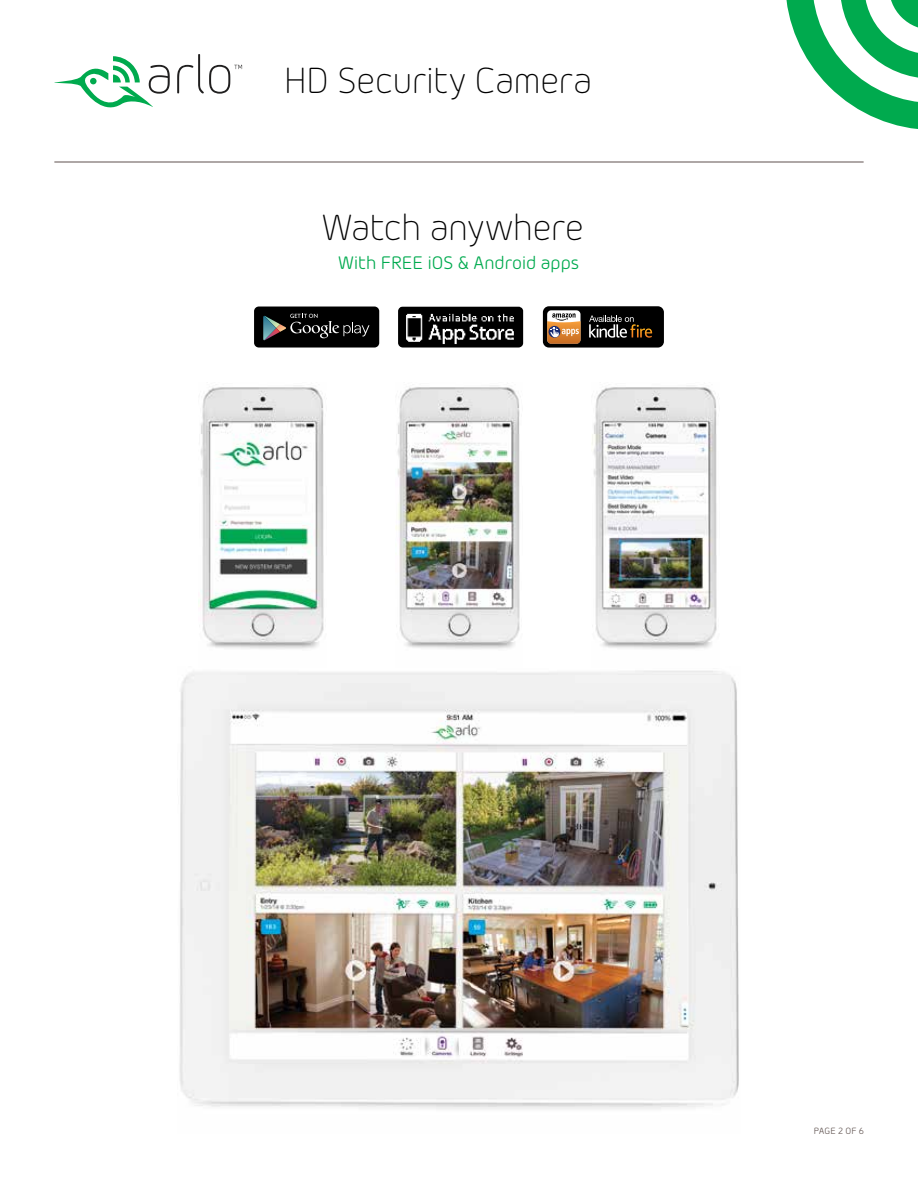
<style>
.page{position:relative;width:918px;height:1188px;background:#fff}
.page>*{position:absolute;margin:0;border:0;box-sizing:border-box;transform-origin:0 0}
.t1{font:300 36px "Morebi Rounded";letter-spacing:-.005em;color:#000}
.t2{font:18px "Morebi Rounded";color:#00aa4f}
.t3{font:9px "Morebi Rounded";letter-spacing:.025em;color:#5e514e}
</style>
<div class="page">
<svg style="left:786px;top:0;width:132px;height:129px"></svg>
<hr style="left:54px;top:162px;width:810px;height:1px;background:#5e514e">
<img style="left:179px;top:670px;width:560px;height:439px">
<img style="left:395px;top:387px;width:125px;height:262px">
<img style="left:592px;top:387px;width:125px;height:262px">
<img style="left:199px;top:387px;width:125px;height:262px">
<img style="left:398px;top:307px;width:125px;height:41px">
<div style="left:254px;top:307px;width:125px;height:41px;background:#000;border-radius:5px"></div>
<svg style="left:263px;top:314px;width:106px;height:26px"></svg>
<div style="left:543px;top:306px;width:121px;height:42px;background:#000;border-radius:6px"></div>
<svg style="left:547px;top:310px;width:34px;height:34px"></svg>
<svg style="left:589px;top:316px;width:63px;height:22px"></svg>
<svg style="left:54px;top:54px;width:188px;height:54px"></svg>
<p class="t1" style="left:284px;top:57px;width:309px">HD Security Camera</p>
<p class="t1" style="left:322px;top:204px;width:263px">Watch anywhere</p>
<p class="t2" style="left:339px;top:250px;width:242px">With FREE iOS &amp; Android apps</p>
<p class="t3" style="left:814px;top:1125px;width:52px">PAGE 2 OF 6</p>
</div>
